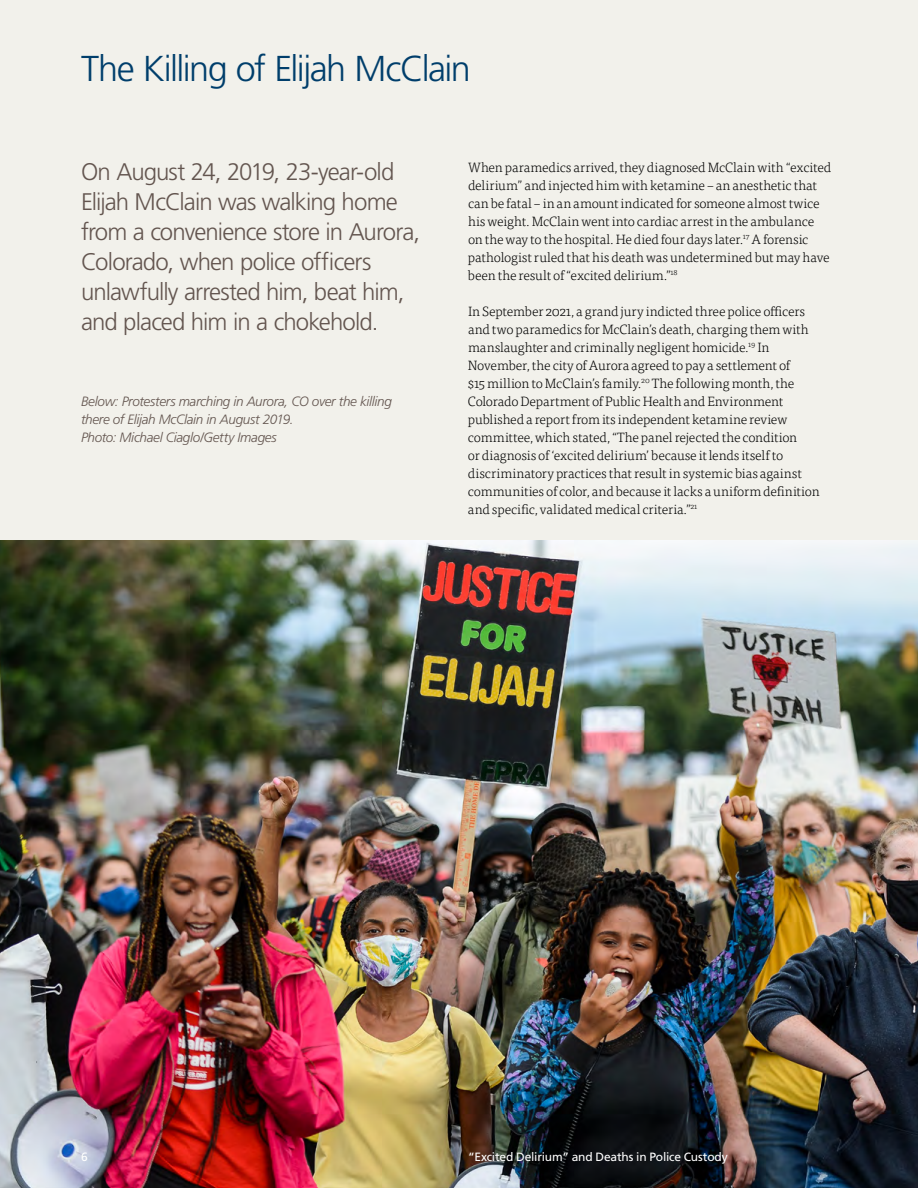
<style>
.page{position:relative;width:918px;height:1188px;background:#f2f1eb}
.page>*{position:absolute;margin:0;border:0;box-sizing:border-box;transform-origin:0 0}
.t1{font:300 36px "Frutiger LT Std";letter-spacing:-.045em;color:#003e6b}
.t2{font:300 24px/30px "Frutiger LT Std";letter-spacing:-.04em;color:#63554f}
.t3{font:300 13.5px/18px "Tisa OT";letter-spacing:-.01em;color:#000}
.t4{font:italic 300 13.5px/18px "Frutiger LT Std";letter-spacing:-.025em;color:#63554f}
.t5{font:12px "Frutiger LT Std";letter-spacing:-.015em;color:#fff}
</style>
<div class="page">
<img style="left:0;top:540px;width:918px;height:648px">
<h1 class="t1" style="left:81px;top:48px;width:391px">The Killing of Elijah McClain</h1>
<h2 class="t2" style="left:81px;top:157px;width:341px">On August 24, 2019, 23-year-old<br>Elijah McClain was walking home from a convenience store in Aurora,<br>Colorado, when police officers unlawfully arrested him, beat him, and placed him in a chokehold.</h2>
<p class="t3" style="left:468px;top:158px;width:365px">When paramedics arrived, they diagnosed McClain with “excited delirium” and injected him with ketamine – an anesthetic that can be fatal – in an amount indicated for someone almost twice his weight. McClain went into cardiac arrest in the ambulance on the way to the hospital. He died four days later.<sup>17</sup> A forensic pathologist ruled that his death was undetermined but may have been the result of “excited delirium.”<sup>18</sup></p>
<p class="t3" style="left:468px;top:302px;width:353px">In September 2021, a grand jury indicted three police officers and two paramedics for McClain’s death, charging them with manslaughter and criminally negligent homicide.<sup>19</sup> In November, the city of Aurora agreed to pay a settlement of<br>$15 million to McClain’s family.<sup>20</sup> The following month, the Colorado Department of Public Health and Environment published a report from its independent ketamine review committee, which stated, “The panel rejected the condition<br>or diagnosis of ‘excited delirium’ because it lends itself to discriminatory practices that result in systemic bias against communities of color, and because it lacks a uniform definition and specific, validated medical criteria.”<sup>21</sup></p>
<p class="t4" style="left:81px;top:393px;width:312px">Below: Protesters marching in Aurora, CO over the killing there of Elijah McClain in August 2019.<br>Photo: Michael Ciaglo/Getty Images</p>
<p class="t5" style="left:81px;top:1150px;width:8px">6</p>
<p class="t5" style="left:468px;top:1150px;width:261px">“Excited Delirium” and Deaths in Police Custody</p>
</div>
